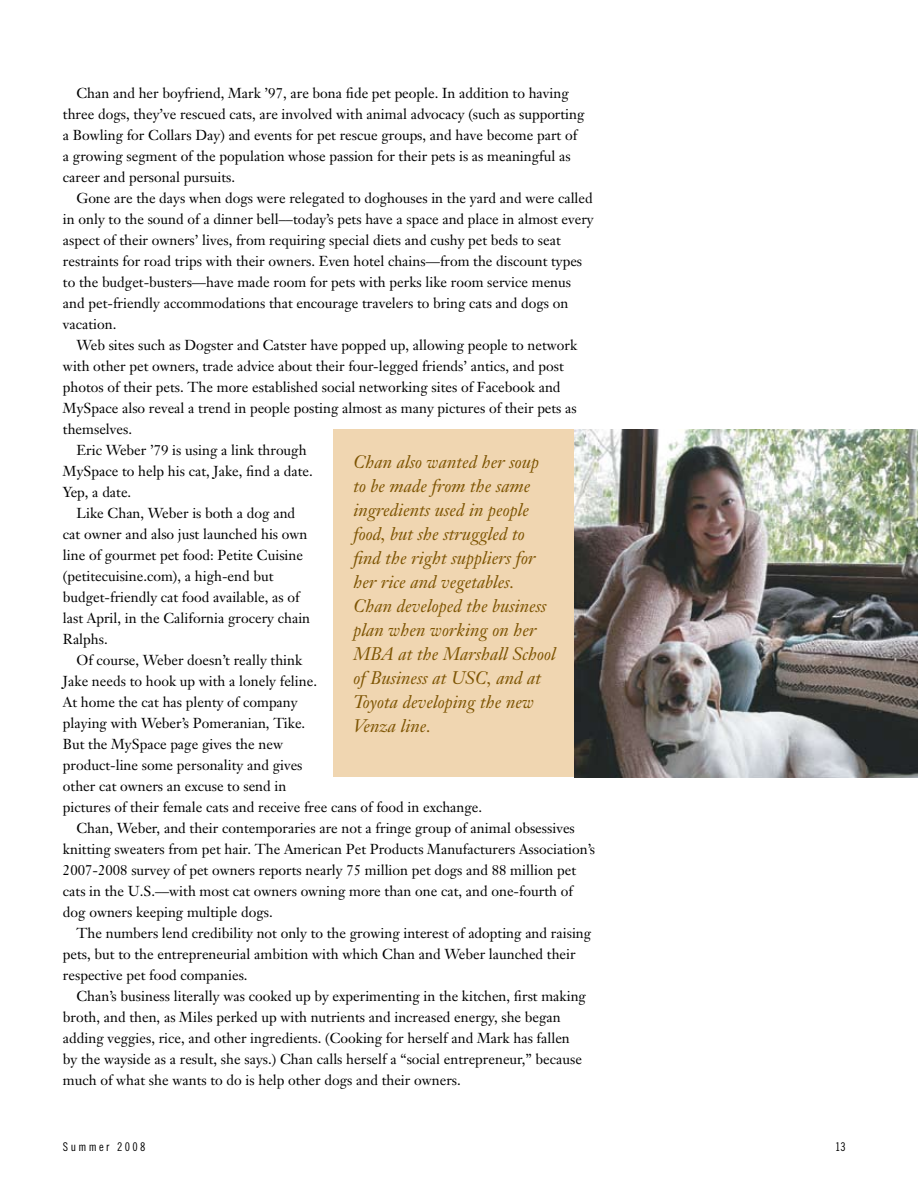
<style>
.page{position:relative;width:918px;height:1188px;background:#fff}
.page>*{position:absolute;margin:0;border:0;box-sizing:border-box;transform-origin:0 0}
.t1{font:italic 18px/24px "Janson Text";color:#7e5503}
.t2{font:14.25px/21px "Janson Text";color:#000}
.t3{font:12px "Trade Gothic Cond Eighteen";letter-spacing:.2em;color:#000}
</style>
<div class="page">
<div style="left:333px;top:430px;width:243px;height:347px;background:#f0d6b1"></div>
<img style="left:574px;top:430px;width:344px;height:347px">
<p class="t2" style="left:63px;top:83px;width:523px;text-indent:13px">Chan and her boyfriend, Mark ’97, are bona fide pet people. In addition to having three dogs, they’ve rescued cats, are involved with animal advocacy (such as supporting a Bowling for Collars Day) and events for pet rescue groups, and have become part of a growing segment of the population whose passion for their pets is as meaningful as career and personal pursuits.</p>
<p class="t2" style="left:63px;top:188px;width:532px;text-indent:13px">Gone are the days when dogs were relegated to doghouses in the yard and were called in only to the sound of a dinner bell––today’s pets have a space and place in almost every aspect of their owners’ lives, from requiring special diets and cushy pet beds to seat restraints for road trips with their owners. Even hotel chains—from the discount types to the budget-busters—have made room for pets with perks like room service menus and pet-friendly accommodations that encourage travelers to bring cats and dogs on vacation.</p>
<p class="t2" style="left:76px;top:335px;width:502px">Web sites such as Dogster and Catster have popped up, allowing people to network</p>
<p class="t2" style="left:63px;top:356px;width:502px">with other pet owners, trade advice about their four-legged friends’ antics, and post</p>
<p class="t2" style="left:63px;top:377px;width:499px">photos of their pets. The more established social networking sites of Facebook and</p>
<p class="t2" style="left:63px;top:398px;width:515px">MySpace also reveal a trend in people posting almost as many pictures of their pets as</p>
<p class="t2" style="left:63px;top:419px;width:71px">themselves.</p>
<p class="t2" style="left:76px;top:440px;width:232px">Eric Weber ’79 is using a link through</p>
<p class="t2" style="left:63px;top:461px;width:251px">MySpace to help his cat, Jake, find a date.</p>
<p class="t2" style="left:63px;top:482px;width:70px">Yep, a date.</p>
<p class="t2" style="left:76px;top:503px;width:220px">Like Chan, Weber is both a dog and</p>
<p class="t2" style="left:63px;top:524px;width:246px">cat owner and also just launched his own</p>
<p class="t2" style="left:63px;top:545px;width:242px">line of gourmet pet food: Petite Cuisine</p>
<p class="t2" style="left:63px;top:566px;width:212px">(petitecuisine.com), a high-end but</p>
<p class="t2" style="left:63px;top:587px;width:238px">budget-friendly cat food available, as of</p>
<p class="t2" style="left:63px;top:608px;width:249px">last April, in the California grocery chain</p>
<p class="t2" style="left:63px;top:629px;width:46px">Ralphs.</p>
<p class="t2" style="left:76px;top:650px;width:227px">Of course, Weber doesn’t really think</p>
<p class="t2" style="left:63px;top:671px;width:256px">Jake needs to hook up with a lonely feline.</p>
<p class="t2" style="left:63px;top:692px;width:236px">At home the cat has plenty of company</p>
<p class="t2" style="left:63px;top:713px;width:244px">playing with Weber’s Pomeranian, Tike.</p>
<p class="t2" style="left:63px;top:734px;width:222px">But the MySpace page gives the new</p>
<p class="t2" style="left:63px;top:755px;width:241px">product-line some personality and gives</p>
<p class="t2" style="left:63px;top:776px;width:225px">other cat owners an excuse to send in</p>
<p class="t2" style="left:63px;top:797px;width:421px">pictures of their female cats and receive free cans of food in exchange.</p>
<p class="t2" style="left:76px;top:818px;width:500px">Chan, Weber, and their contemporaries are not a fringe group of animal obsessives</p>
<p class="t2" style="left:63px;top:839px;width:534px">knitting sweaters from pet hair. The American Pet Products Manufacturers Association’s</p>
<p class="t2" style="left:63px;top:860px;width:515px">2007-2008 survey of pet owners reports nearly 75 million pet dogs and 88 million pet</p>
<p class="t2" style="left:63px;top:881px;width:512px">cats in the U.S.––with most cat owners owning more than one cat, and one-fourth of</p>
<p class="t2" style="left:63px;top:902px;width:211px">dog owners keeping multiple dogs.</p>
<p class="t2" style="left:76px;top:923px;width:516px">The numbers lend credibility not only to the growing interest of adopting and raising</p>
<p class="t2" style="left:63px;top:944px;width:514px">pets, but to the entrepreneurial ambition with which Chan and Weber launched their</p>
<p class="t2" style="left:63px;top:965px;width:186px">respective pet food companies.</p>
<p class="t2" style="left:76px;top:986px;width:511px">Chan’s business literally was cooked up by experimenting in the kitchen, first making</p>
<p class="t2" style="left:63px;top:1007px;width:499px">broth, and then, as Miles perked up with nutrients and increased energy, she began</p>
<p class="t2" style="left:63px;top:1028px;width:508px">adding veggies, rice, and other ingredients. (Cooking for herself and Mark has fallen</p>
<p class="t2" style="left:63px;top:1049px;width:521px">by the wayside as a result, she says.) Chan calls herself a “social entrepreneur,” because</p>
<p class="t2" style="left:63px;top:1070px;width:399px">much of what she wants to do is help other dogs and their owners.</p>
<p class="t1" style="left:353px;top:450px;width:204px">Chan also wanted her soup to be made from the same ingredients used in people food, but she struggled to find the right suppliers for her rice and vegetables.<br>Chan developed the business plan when working on her<br>MBA at the Marshall School of Business at USC, and at<br>Toyota developing the new<br>Venza line.</p>
<p class="t3" style="left:63px;top:1140px;width:84px">Summer 2008</p>
<p class="t3" style="left:835px;top:1140px;width:12px">13</p>
</div>
